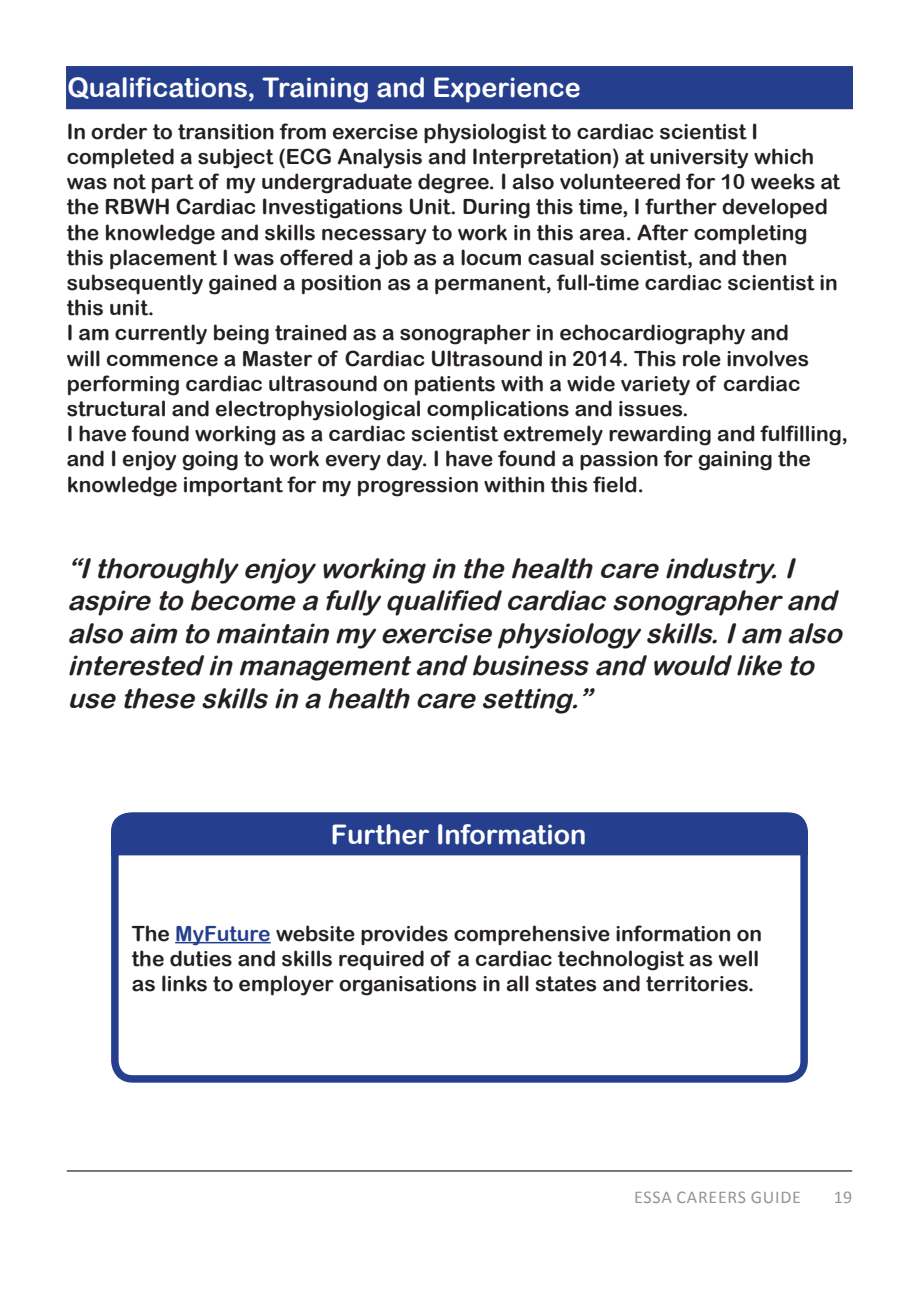
<style>
.page{position:relative;width:919px;height:1289px;background:#fff}
.page>*{position:absolute;margin:0;border:0;box-sizing:border-box;transform-origin:0 0}
.t1{font:italic 27px/32.4px "Arial Rounded MT Bold";color:#231f20}
.t2{font:27px "Arial Rounded MT Bold";color:#fff}
.t3{font:21px/25.2px "Arial Rounded MT Bold";color:#231f20}
.t4{font:18px "Calibri";letter-spacing:.04em;color:#939598}
.s1{color:#253f8e}
</style>
<div class="page">
<div style="left:67px;top:67px;width:785px;height:41px;background:#253f8e"></div>
<div style="left:66px;top:66px;width:786px;height:43px;border:2px solid #253f8e"></div>
<hr style="left:67px;top:1170px;width:785px;height:1px;background:#524a47">
<div style="left:111px;top:812px;width:696px;height:270px;border:8px solid #253f8e;border-radius:18px"></div>
<div style="left:111px;top:812px;width:697px;height:44px;background:#253f8e"></div>
<hr style="left:175px;top:941px;width:96px;height:2px;background:#253f8e">
<p class="t2" style="left:68px;top:72px;width:515px">Qualifications, Training and Experience</p>
<p class="t3" style="left:67px;top:118px;width:782px">In order to transition from exercise physiologist to cardiac scientist I completed a subject (ECG Analysis and Interpretation) at university which was not part of my undergraduate degree. I also volunteered for 10 weeks at the RBWH Cardiac Investigations Unit. During this time, I further developed the knowledge and skills necessary to work in this area. After completing this placement I was offered a job as a locum casual scientist, and then subsequently gained a position as a permanent, full-time cardiac scientist in this unit.<br>I am currently being trained as a sonographer in echocardiography and<br>will commence a Master of Cardiac Ultrasound in 2014. This role involves performing cardiac ultrasound on patients with a wide variety of cardiac structural and electrophysiological complications and issues.<br>I have found working as a cardiac scientist extremely rewarding and fulfilling, and I enjoy going to work every day. I have found a passion for gaining the knowledge important for my progression within this field.</p>
<p class="t1" style="left:68px;top:552px;width:783px">“Ithoroughlyenjoyworking in the health care industry.I aspire to become a fullyqualified cardiac sonographerand also aim to maintain myexercise physiologyskills.Iam also interested in managementand businessand would like to use these skillsin a health care setting.”</p>
<p class="t2" style="left:331px;top:818px;width:257px">Further Information</p>
<p class="t3" style="left:132px;top:920px;width:631px">The <span class="s1">MyFuture</span> website provides comprehensive information on the duties and skills required of a cardiac technologist as well as links to employer organisations in all states and territories.</p>
<p class="t4" style="left:634px;top:1185px;width:166px">ESSA CAREERS GUIDE</p>
<p class="t4" style="left:833px;top:1185px;width:20px">19</p>
</div>
